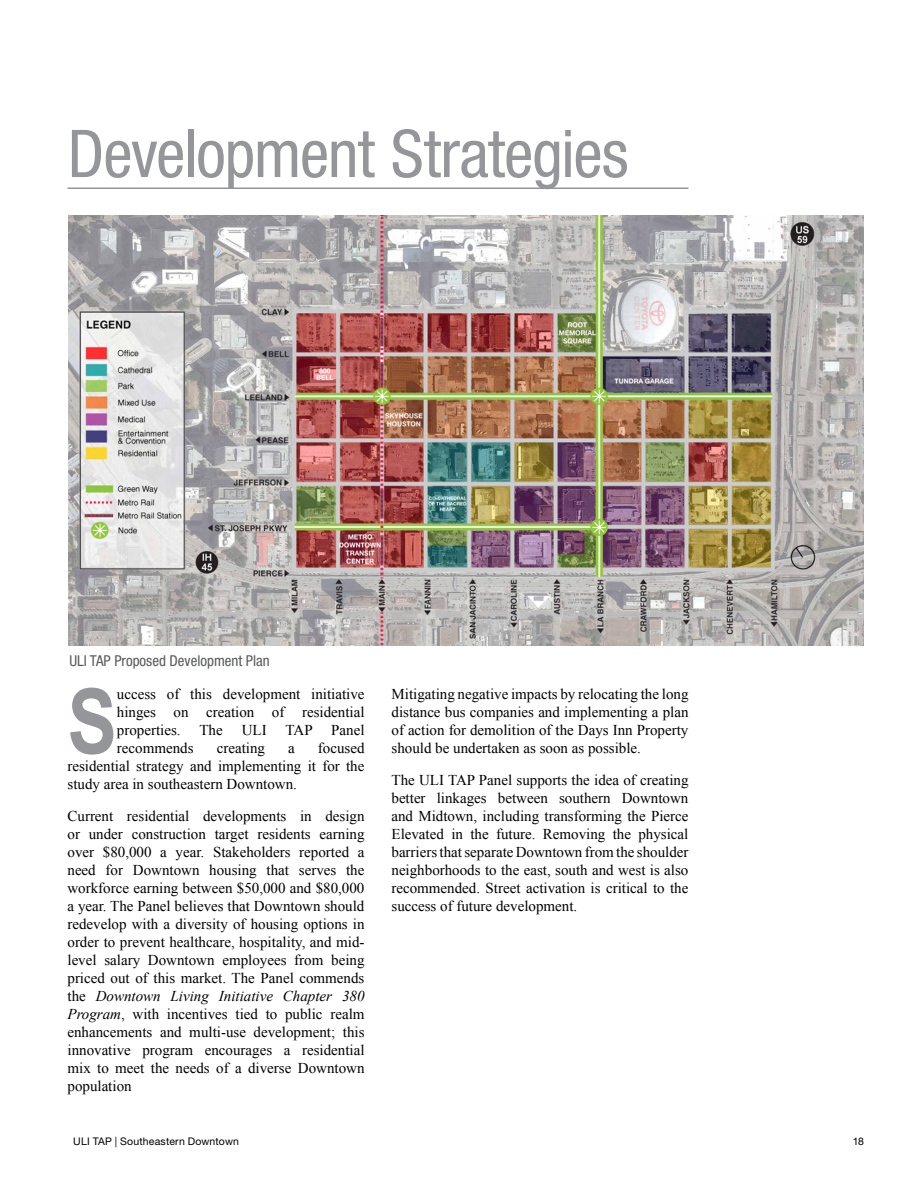
<style>
.page{position:relative;width:918px;height:1188px;background:#fff}
.page>*{position:absolute;margin:0;border:0;box-sizing:border-box;transform-origin:0 0}
.t1{font:700 90.45px "Arial Narrow";color:#95969a}
.t2{font:condensed 66px "Helvetica Neue LT Pro";letter-spacing:-.015em;color:#95969a}
.t3{font:15px/18px "Times New Roman";color:#000;text-align:justify}
.t4{font:condensed 15px "Helvetica Neue LT Pro";color:#58595b}
.t5{font:10.5px "Helvetica Neue LT Pro";letter-spacing:.015em;color:#000}
.s1{font-style:italic}
</style>
<div class="page">
<hr style="left:68px;top:188px;width:620px;height:1px;background:#939598">
<img style="left:69px;top:216px;width:795px;height:429px">
<h2 class="t2" style="left:68px;top:116px;width:563px">Development Strategies</h2>
<p class="t4" style="left:69px;top:652px;width:202px">ULI TAP Proposed Development Plan</p>
<h1 class="t1" style="left:68px;top:653px;width:51px">S</h1>
<p class="t3" style="left:117px;top:685px;width:249px">uccess of this development initiative hinges on creation of residential properties. The</p>
<p class="t3" style="left:242px;top:721px;width:26px">ULI</p>
<p class="t3" style="left:286px;top:721px;width:80px">TAP Panel</p>
<p class="t3" style="left:68px;top:739px;width:298px;text-indent:250px">focused residential strategy and implementing it for the study area in southeastern Downtown.</p>
<p class="t3" style="left:68px;top:807px;width:299px">Current residential developments in design or under construction target residents earning over $80,000 a year. Stakeholders reported a need for Downtown housing that serves the workforce earning between $50,000 and $80,000 a year. The Panel believes that Downtown should redevelop with a diversity of housing options in order to prevent healthcare, hospitality, and mid&shy;level salary Downtown employees from being priced out of this market. The Panel commends the <span class="s1">Downtown Living Initiative Chapter 380<br>Program</span>, with incentives tied to public realm enhancements and multi-use development; this innovative program encourages a residential mix to meet the needs of a diverse Downtown population</p>
<p class="t3" style="left:117px;top:739px;width:78px">recommends</p>
<p class="t3" style="left:217px;top:739px;width:50px">creating</p>
<p class="t3" style="left:288px;top:739px;width:8px">a</p>
<p class="t3" style="left:392px;top:685px;width:299px">Mitigating negative impacts by relocating the long distance bus companies and implementing a plan of action for demolition of the Days Inn Property should be undertaken as soon as possible.</p>
<p class="t3" style="left:392px;top:771px;width:299px">The ULI TAP Panel supports the idea of creating better linkages between southern Downtown and Midtown, including transforming the Pierce Elevated in the future. Removing the physical barriers that separate Downtown from the shoulder neighborhoods to the east, south and west is also recommended. Street activation is critical to the success of future development.</p>
<p class="t5" style="left:73px;top:1135px;width:167px">ULI TAP | Southeastern Downtown</p>
<p class="t5" style="left:853px;top:1135px;width:13px">18</p>
</div>
